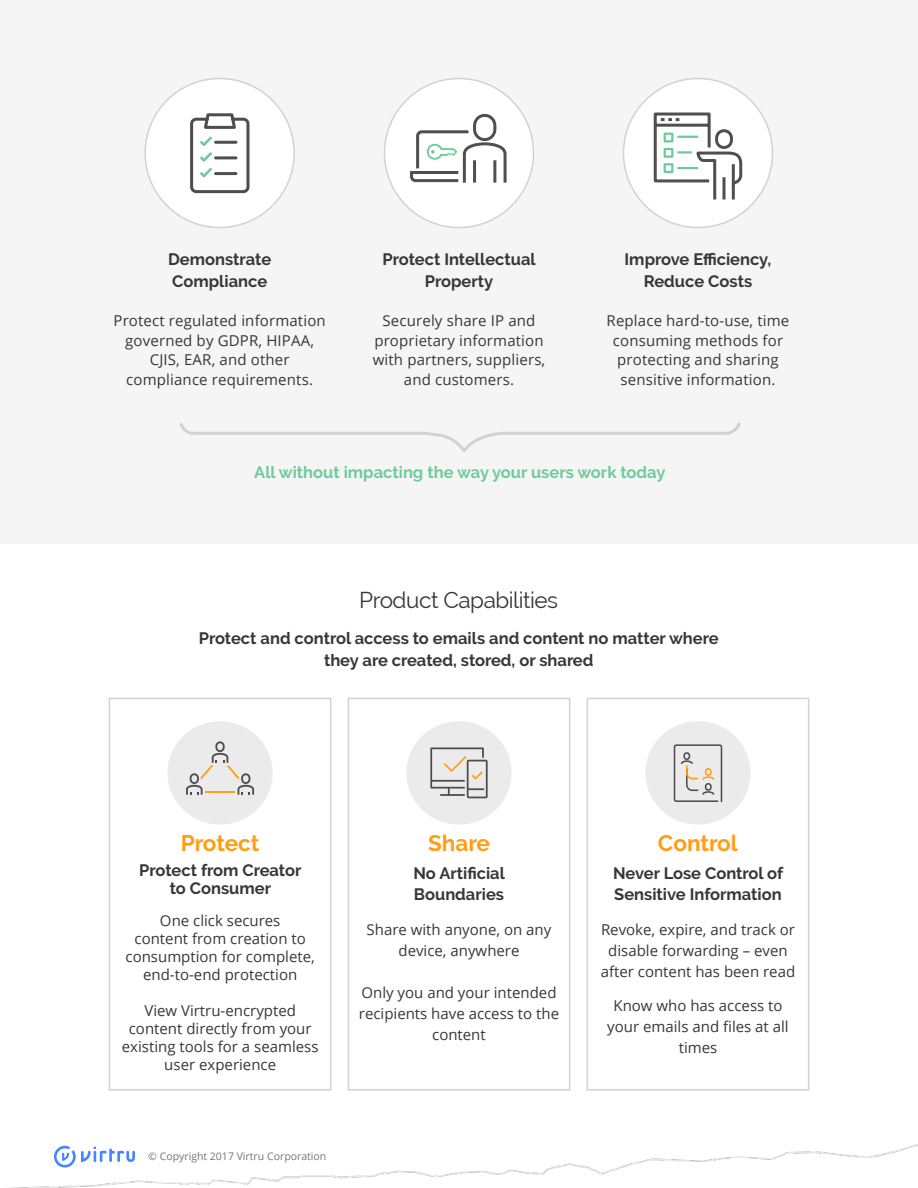
<style>
.page{position:relative;width:918px;height:1188px;background:#fff}
.page>*{position:absolute;margin:0;border:0;box-sizing:border-box;transform-origin:0 0}
.t1{font:700 22.5px "Raleway";color:#ff9e16}
.t2{font:22.5px "Raleway";letter-spacing:-.02em;color:#373737}
.t3{font:700 16.5px/22.5px "Raleway";color:#373737;text-align:center}
.t4{font:700 16.5px "Raleway";color:#6ecb98}
.t5{font:15px/19.5px "Open Sans";color:#373737;text-align:center}
.t6{font:10.5px "Open Sans";color:#767676}
</style>
<div class="page">
<div style="left:109px;top:698px;width:222px;height:393px;border:2px solid #d2d2d2"></div>
<div style="left:348px;top:698px;width:222px;height:393px;border:2px solid #d2d2d2"></div>
<div style="left:587px;top:698px;width:222px;height:393px;border:2px solid #d2d2d2"></div>
<img style="left:9px;top:1145px;width:909px;height:43px">
<svg style="left:54px;top:1146px;width:81px;height:22px"></svg>
<div style="left:167px;top:721px;width:106px;height:104px;background:#ebebeb;border-radius:50%"></div>
<div style="left:406px;top:721px;width:106px;height:104px;background:#ebebeb;border-radius:50%"></div>
<div style="left:645px;top:721px;width:106px;height:104px;background:#ebebeb;border-radius:50%"></div>
<svg style="left:410px;top:113px;width:97px;height:70px"></svg>
<svg style="left:190px;top:113px;width:60px;height:81px"></svg>
<svg style="left:653px;top:112px;width:90px;height:88px"></svg>
<svg style="left:179px;top:422px;width:562px;height:31px"></svg>
<svg style="left:186px;top:741px;width:68px;height:54px"></svg>
<svg style="left:430px;top:747px;width:58px;height:51px"></svg>
<svg style="left:673px;top:744px;width:50px;height:59px"></svg>
<p class="t3" style="left:168px;top:248px;width:105px;text-align:left">Demonstrate<br>Compliance</p>
<p class="t5" style="left:114px;top:311px;width:214px">Protect regulated information governed by GDPR, HIPAA,<br>CJIS, EAR, and other compliance requirements.</p>
<p class="t3" style="left:383px;top:248px;width:155px">Protect Intellectual<br>Property</p>
<p class="t5" style="left:373px;top:311px;width:174px">Securely share IP and proprietary information with partners, suppliers, and customers.</p>
<p class="t3" style="left:625px;top:248px;width:148px">Improve Efficiency,<br>Reduce Costs</p>
<p class="t5" style="left:607px;top:311px;width:184px">Replace hard-to-use, time consuming methods for protecting and sharing sensitive information.</p>
<p class="t4" style="left:254px;top:463px;width:413px">All without impacting the way your users work today</p>
<h1 class="t2" style="left:359px;top:587px;width:201px">Product Capabilities</h1>
<p class="t3" style="left:199px;top:627px;width:521px">Protect and control access to emails and content no matter where they are created, stored, or shared</p>
<h1 class="t1" style="left:181px;top:831px;width:80px">Protect</h1>
<p class="t3" style="left:139px;top:861px;width:164px;line-height:18px">Protect from Creator to Consumer</p>
<p class="t5" style="left:126px;top:911px;width:191px;line-height:18px">One click secures<br>content from creation to consumption for complete, end-to-end protection</p>
<p class="t5" style="left:122px;top:1001px;width:198px;line-height:18px">View Virtru-encrypted content directly from your existing tools for a seamless user experience</p>
<p class="t6" style="left:148px;top:1149px;width:180px">© Copyright 2017 Virtru Corporation</p>
<h1 class="t1" style="left:428px;top:831px;width:63px">Share</h1>
<p class="t3" style="left:413px;top:863px;width:93px;line-height:21px;text-align:left">No Artificial<br>Boundaries</p>
<p class="t5" style="left:367px;top:918px;width:186px;line-height:21px">Share with anyone, on any device, anywhere</p>
<p class="t5" style="left:359px;top:981px;width:202px;line-height:21px">Only you and your intended recipients have access to the content</p>
<h1 class="t1" style="left:658px;top:831px;width:82px">Control</h1>
<p class="t3" style="left:613px;top:863px;width:172px;line-height:21px;text-align:left">Never Lose Control of<br>Sensitive Information</p>
<p class="t5" style="left:601px;top:918px;width:196px;line-height:21px">Revoke, expire, and track or disable forwarding – even after content has been read</p>
<p class="t5" style="left:607px;top:995px;width:183px;line-height:21px">Know who has access to your emails and files at all times</p>
</div>
